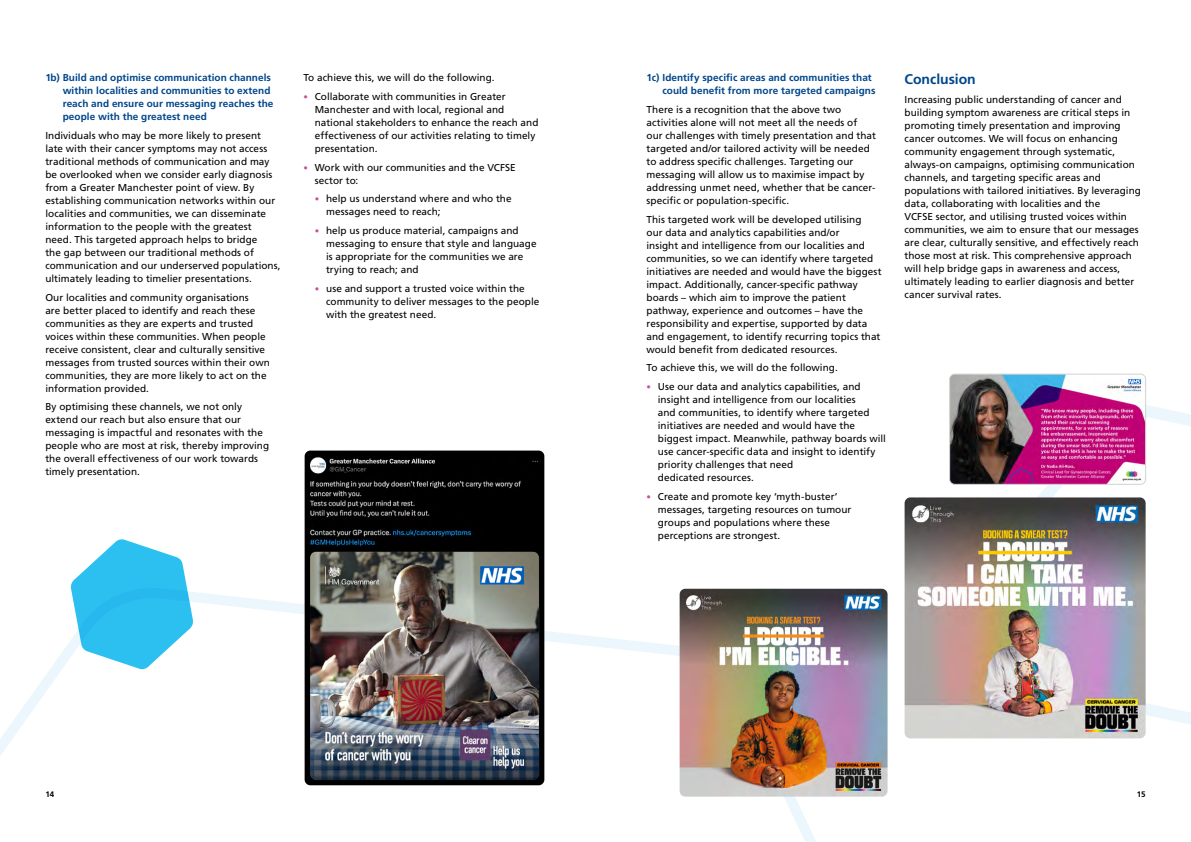
<style>
.page{position:relative;width:1191px;height:842px;background:#fff}
.page>*{position:absolute;margin:0;border:0;box-sizing:border-box;transform-origin:0 0}
.Sub-Title{font:700 14px "Frutiger LT Std";letter-spacing:-.005em;color:#00468b}
.Body_Copy{font:10px/13px "Frutiger LT Std";letter-spacing:.005em;color:#000}
.Body_Copy-2{font:700 10px/13px "Frutiger LT Std";letter-spacing:.005em;color:#00468b}
.Body_Copy-3{font:700 8px "Frutiger LT Std";color:#000}
.s1{font-size:9px;color:#c75296}
</style>
<div class="page">
<svg style="left:1001px;top:393px;width:190px;height:342px"></svg>
<svg style="left:0;top:579px;width:988px;height:263px"></svg>
<img style="left:679px;top:589px;width:208px;height:208px">
<img style="left:904px;top:497px;width:241px;height:241px">
<img style="left:949px;top:374px;width:196px;height:110px">
<div style="left:949px;top:374px;width:196px;height:110px;border:1px solid #d1d3d4;border-radius:5px"></div>
<img style="left:305px;top:451px;width:239px;height:334px">
<img style="left:310px;top:552px;width:228px;height:228px">
<svg style="left:70px;top:539px;width:123px;height:131px"></svg>
<p class="Body_Copy-2" style="left:63px;top:71px;width:212px;text-indent:-17px">1b) Build and optimise communication channels within localities and communities to extend reach and ensure our messaging reaches the people with the greatest need</p>
<p class="Body_Copy" style="left:45px;top:129px;width:237px">Individuals who may be more likely to present late with their cancer symptoms may not access traditional methods of communication and may be overlooked when we consider early diagnosis from a Greater Manchester point of view. By establishing communication networks within our localities and communities, we can disseminate information to the people with the greatest need. This targeted approach helps to bridge<br>the gap between our traditional methods of communication and our underserved populations, ultimately leading to timelier presentations.</p>
<p class="Body_Copy" style="left:45px;top:291px;width:226px">Our localities and community organisations<br>are better placed to identify and reach these communities as they are experts and trusted voices within these communities. When people receive consistent, clear and culturally sensitive messages from trusted sources within their own communities, they are more likely to act on the information provided.</p>
<p class="Body_Copy" style="left:45px;top:400px;width:225px">By optimising these channels, we not only extend our reach but also ensure that our messaging is impactful and resonates with the people who are most at risk, thereby improving the overall effectiveness of our work towards timely presentation.</p>
<p class="Body_Copy" style="left:303px;top:71px;width:193px">To achieve this, we will do the following.</p>
<p class="Body_Copy" style="left:315px;top:90px;width:225px;text-indent:-11px"><span class="s1">•</span> Collaborate with communities in Greater Manchester and with local, regional and national stakeholders to enhance the reach and effectiveness of our activities relating to timely presentation.</p>
<p class="Body_Copy" style="left:315px;top:161px;width:202px;text-indent:-11px"><span class="s1">•</span> Work with our communities and the VCFSE sector to:</p>
<p class="Body_Copy" style="left:326px;top:192px;width:187px;text-indent:-11px"><span class="s1">•</span> help us understand where and who the messages need to reach;</p>
<p class="Body_Copy" style="left:326px;top:224px;width:212px;text-indent:-11px"><span class="s1">•</span> help us produce material, campaigns and messaging to ensure that style and language is appropriate for the communities we are trying to reach; and</p>
<p class="Body_Copy" style="left:326px;top:282px;width:215px;text-indent:-11px"><span class="s1">•</span> use and support a trusted voice within the community to deliver messages to the people with the greatest need.</p>
<p class="Body_Copy-2" style="left:662px;top:71px;width:215px;text-indent:-16px">1c) Identify specific areas and communities that could benefit from more targeted campaigns</p>
<p class="Body_Copy" style="left:646px;top:103px;width:231px">There is a recognition that the above two activities alone will not meet all the needs of<br>our challenges with timely presentation and that targeted and/or tailored activity will be needed to address specific challenges. Targeting our messaging will allow us to maximise impact by addressing unmet need, whether that be cancer&shy;specific or population-specific.</p>
<p class="Body_Copy" style="left:646px;top:213px;width:236px">This targeted work will be developed utilising<br>our data and analytics capabilities and/or<br>insight and intelligence from our localities and communities, so we can identify where targeted initiatives are needed and would have the biggest impact. Additionally, cancer-specific pathway boards – which aim to improve the patient pathway, experience and outcomes – have the responsibility and expertise, supported by data and engagement, to identify recurring topics that would benefit from dedicated resources.</p>
<p class="Body_Copy" style="left:646px;top:361px;width:193px">To achieve this, we will do the following.</p>
<p class="Body_Copy" style="left:658px;top:380px;width:230px;text-indent:-11px"><span class="s1">•</span> Use our data and analytics capabilities, and insight and intelligence from our localities<br>and communities, to identify where targeted initiatives are needed and would have the biggest impact. Meanwhile, pathway boards will use cancer-specific data and insight to identify priority challenges that need<br>dedicated resources.</p>
<p class="Body_Copy" style="left:658px;top:490px;width:195px;text-indent:-11px"><span class="s1">•</span> Create and promote key ‘myth-buster’ messages, targeting resources on tumour groups and populations where these perceptions are strongest.</p>
<p class="Sub-Title" style="left:904px;top:71px;width:73px">Conclusion</p>
<p class="Body_Copy" style="left:904px;top:93px;width:238px">Increasing public understanding of cancer and building symptom awareness are critical steps in promoting timely presentation and improving cancer outcomes. We will focus on enhancing community engagement through systematic, always-on campaigns, optimising communication channels, and targeting specific areas and populations with tailored initiatives. By leveraging data, collaborating with localities and the<br>VCFSE sector, and utilising trusted voices within communities, we aim to ensure that our messages are clear, culturally sensitive, and effectively reach those most at risk. This comprehensive approach will help bridge gaps in awareness and access, ultimately leading to earlier diagnosis and better cancer survival rates.</p>
<p class="Body_Copy-3" style="left:45px;top:789px;width:10px">14</p>
<p class="Body_Copy-3" style="left:1136px;top:789px;width:10px">15</p>
</div>
